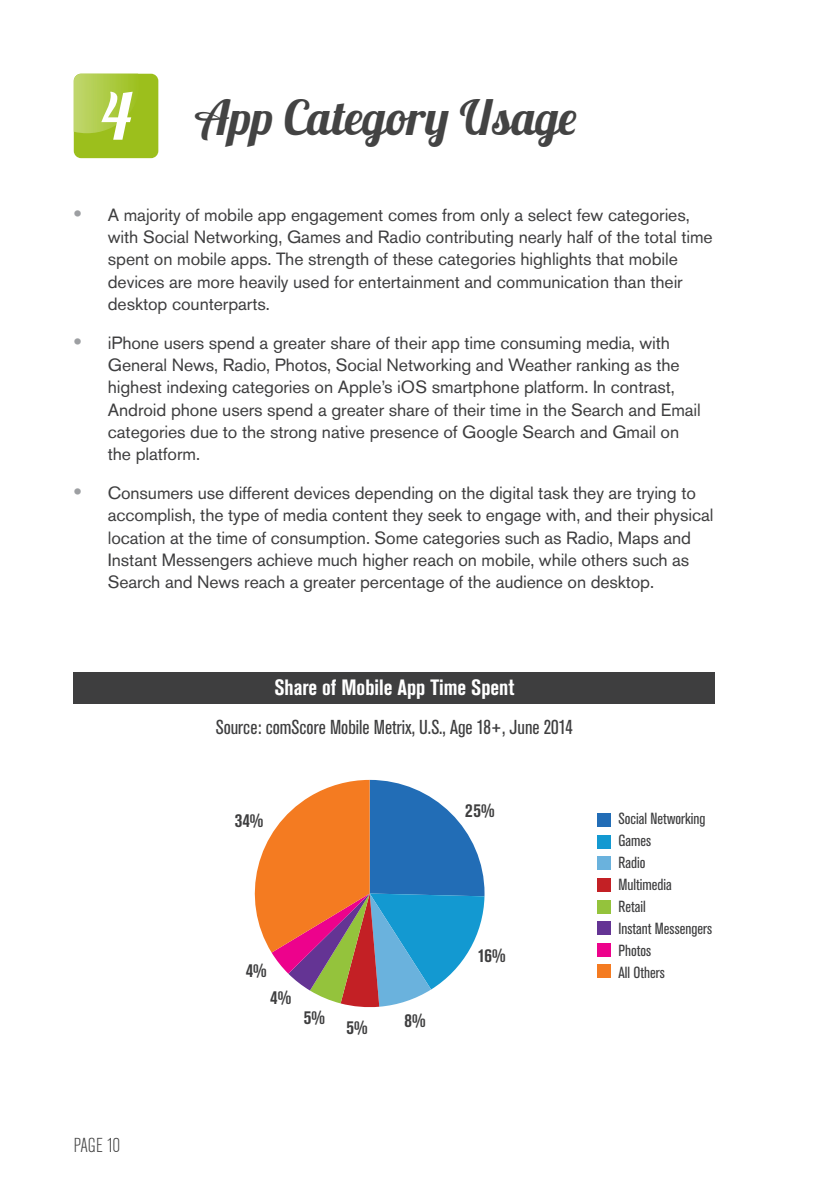
<style>
.page{position:relative;width:840px;height:1191px;background:#fff}
.page>*{position:absolute;margin:0;border:0;box-sizing:border-box;transform-origin:0 0}
.t1{font:64px "Lobster 1.3";color:#fff}
.Section_title{font:48px "Lobster 1.3";color:#434343}
.t2{font:700 condensed 22px "Akzidenz Grotesk Pro";color:#fff}
.t3{font:condensed 20px "Akzidenz Grotesk Pro";color:#3e3e3f}
.t4{font:300 condensed 20px "Akzidenz Grotesk Pro";letter-spacing:-.02em;color:#434343}
.t5{font:700 condensed 19px "Akzidenz Grotesk Pro";color:#3e3e3f}
.t6{font:17.6px/22.2px "Akzidenz Grotesk Pro";letter-spacing:-.005em;color:#3e3e3f}
.t7{font:condensed 16px "Akzidenz Grotesk Pro";color:#3e3e3f}
.s1{font-family:"Arial";font-weight:700;font-size:22px;color:#9d9fa2}
</style>
<div class="page">
<div style="left:74px;top:74px;width:84px;height:84px;background:#9cbf1c;border-radius:7px"></div>
<img style="left:74px;top:74px;width:58px;height:59px">
<div style="left:74px;top:672px;width:640px;height:31px;background:#3e3e3f"></div>
<svg style="left:254px;top:780px;width:230px;height:227px"></svg>
<div style="left:597px;top:813px;width:13px;height:14px;background:#226db6"></div>
<div style="left:597px;top:835px;width:13px;height:13px;background:#1399d1"></div>
<div style="left:597px;top:856px;width:13px;height:14px;background:#6ab2dd"></div>
<div style="left:597px;top:878px;width:13px;height:13px;background:#c32025"></div>
<div style="left:597px;top:899px;width:13px;height:14px;background:#94c33c"></div>
<div style="left:597px;top:921px;width:13px;height:14px;background:#643494"></div>
<div style="left:597px;top:964px;width:13px;height:14px;background:#f47b21"></div>
<div style="left:597px;top:943px;width:13px;height:13px;background:#ed028c"></div>
<p class="t1" style="left:101px;top:76px;width:32px">4</p>
<p class="Section_title" style="left:194px;top:87px;width:384px">App Category Usage</p>
<p class="t6" style="left:108px;top:203px;width:606px;text-indent:-34px"><span class="s1">•</span> A majority of mobile app engagement comes from only a select few categories, with Social Networking, Games and Radio contributing nearly half of the total time spent on mobile apps. The strength of these categories highlights that mobile devices are more heavily used for entertainment and communication than their desktop counterparts.</p>
<p class="t6" style="left:108px;top:332px;width:594px;text-indent:-34px"><span class="s1">•</span> iPhone users spend a greater share of their app time consuming media, with General News, Radio, Photos, Social Networking and Weather ranking as the highest indexing categories on Apple’s iOS smartphone platform. In contrast, Android phone users spend a greater share of their time in the Search and Email categories due to the strong native presence of Google Search and Gmail on the platform.</p>
<p class="t6" style="left:108px;top:482px;width:606px;text-indent:-34px"><span class="s1">•</span> Consumers use different devices depending on the digital task they are trying to accomplish, the type of media content they seek to engage with, and their physical location at the time of consumption. Some categories such as Radio, Maps and Instant Messengers achieve much higher reach on mobile, while others such as Search and News reach a greater percentage of the audience on desktop.</p>
<p class="t4" style="left:74px;top:1131px;width:48px">PAGE 10</p>
<p class="t2" style="left:274px;top:673px;width:241px">Share of Mobile App Time Spent</p>
<p class="t3" style="left:216px;top:713px;width:358px">Source: comScore Mobile Metrix, U.S., Age 18+, June 2014</p>
<p class="t5" style="left:235px;top:808px;width:30px">34%</p>
<p class="t5" style="left:465px;top:798px;width:31px">25%</p>
<p class="t5" style="left:245px;top:958px;width:22px">4%</p>
<p class="t5" style="left:270px;top:984px;width:22px">4%</p>
<p class="t5" style="left:303px;top:1005px;width:22px">5%</p>
<p class="t5" style="left:346px;top:1014px;width:22px">5%</p>
<p class="t5" style="left:404px;top:1008px;width:22px">8%</p>
<p class="t5" style="left:477px;top:943px;width:29px">16%</p>
<p class="t7" style="left:618px;top:807px;width:88px">Social Networking</p>
<p class="t7" style="left:618px;top:829px;width:34px">Games</p>
<p class="t7" style="left:618px;top:851px;width:29px">Radio</p>
<p class="t7" style="left:618px;top:873px;width:55px">Multimedia</p>
<p class="t7" style="left:618px;top:895px;width:29px">Retail</p>
<p class="t7" style="left:618px;top:917px;width:95px">Instant Messengers</p>
<p class="t7" style="left:618px;top:939px;width:34px">Photos</p>
<p class="t7" style="left:618px;top:961px;width:48px">All Others</p>
</div>
